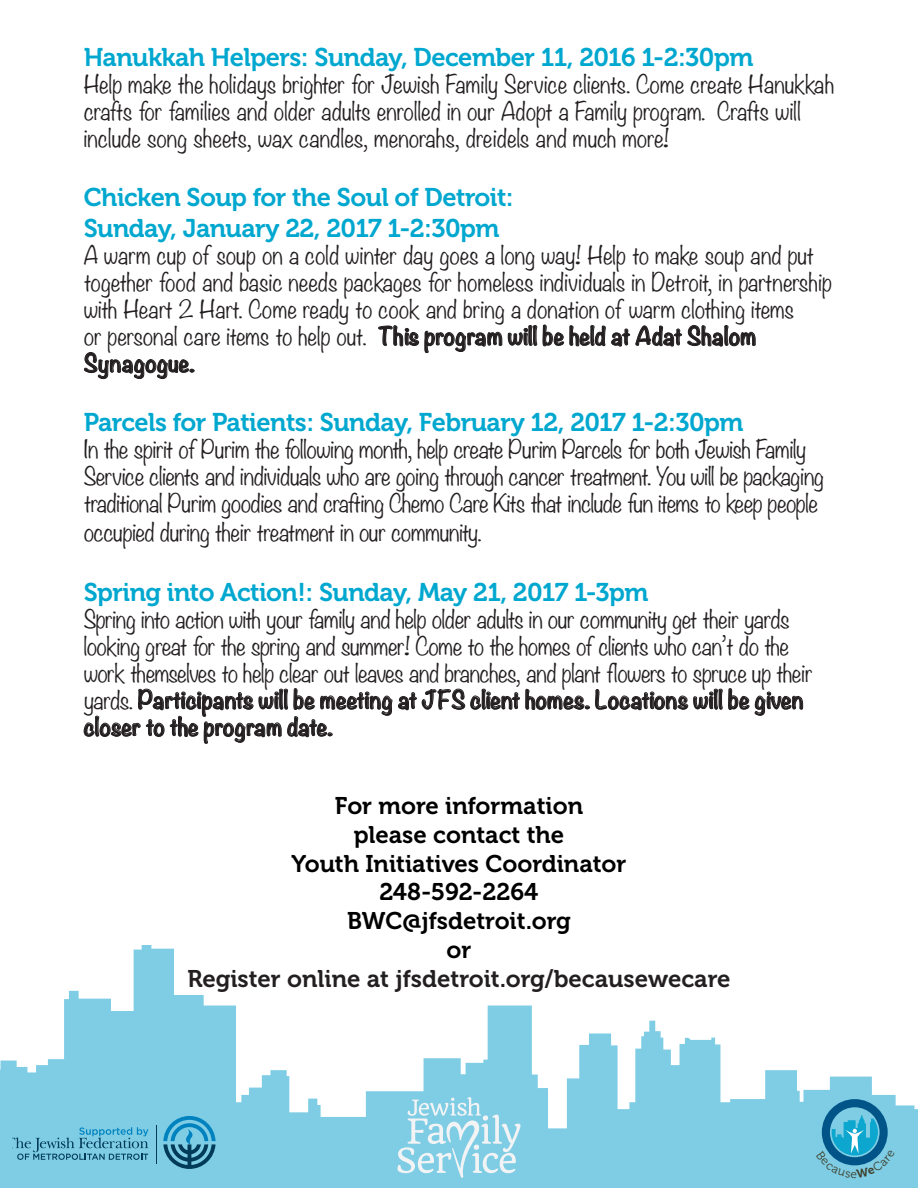
<style>
.page{position:relative;width:918px;height:1188px;background:#fff}
.page>*{position:absolute;margin:0;border:0;box-sizing:border-box;transform-origin:0 0}
.t1{font:25.5px/30.6px "Museo 700";letter-spacing:-.02em;color:#00a7cf}
.t2{font:24px/28.8px "Museo 700";color:#000;text-align:center}
.t3{font:24px "Museo 700";color:#231f20}
.t4{font:300 22.5px/27px "Noteworthy";letter-spacing:-.02em;color:#231f20}
.t5{font:300 22.5px/27px "Noteworthy";color:#231f20}
.s1{font-weight:700}
</style>
<div class="page">
<svg style="left:0;top:945px;width:918px;height:243px"></svg>
<svg style="left:378px;top:324px;width:378px;height:29px"></svg>
<svg style="left:84px;top:352px;width:111px;height:27px"></svg>
<svg style="left:83px;top:688px;width:720px;height:56px"></svg>
<svg style="left:397px;top:1097px;width:124px;height:82px"></svg>
<svg style="left:163px;top:1116px;width:53px;height:53px;background:#4a9dbe"></svg>
<hr style="left:156px;top:1126px;width:1px;height:38px;background:#023b5a">
<svg style="left:13px;top:1127px;width:135px;height:33px;background:#65b3ce"></svg>
<svg style="left:816px;top:1099px;width:79px;height:79px;background:#50abcb"></svg>
<p class="t1" style="left:84px;top:42px;width:671px">Hanukkah Helpers: Sunday, December 11, 2016 1-2:30pm</p>
<p class="t5" style="left:84px;top:70px;width:752px">Help make the holidays brighter for Jewish Family Service clients. Come create Hanukkah crafts for families and older adults enrolled in our Adopt a Family program. Crafts will include song sheets, wax candles, menorahs, dreidels and much more!</p>
<p class="t1" style="left:84px;top:183px;width:432px">Chicken Soup for the Soul of Detroit:<br>Sunday, January 22, 2017 1-2:30pm</p>
<p class="t5" style="left:84px;top:241px;width:750px">A warm cup of soup on a cold winter day goes a long way! Help to make soup and put together food and basic needs packages for homeless individuals in Detroit, in partnership with Heart 2 Hart. Come ready to cook and bring a donation of warm clothing items<br>or personal care items to help out. <span class="s1">This program will be held at Adat Shalom Synagogue.</span></p>
<p class="t1" style="left:84px;top:408px;width:661px">Parcels for Patients: Sunday, February 12, 2017 1-2:30pm</p>
<p class="t4" style="left:84px;top:435px;width:742px;line-height:27.6px">In the spirit of Purim the following month, help create Purim Parcels for both Jewish Family Service clients and individuals who are going through cancer treatment. You will be packaging traditional Purim goodies and crafting Chemo Care Kits that include fun items to keep people occupied during their treatment in our community.</p>
<p class="t1" style="left:84px;top:577px;width:566px">Spring into Action!: Sunday, May 21, 2017 1-3pm</p>
<p class="t4" style="left:84px;top:605px;width:730px">Spring into action with your family and help older adults in our community get their yards looking great for the spring and summer! Come to the homes of clients who can’t do the work themselves to help clear out leaves and branches, and plant flowers to spruce up their yards. <span class="s1">Participants will be meeting at JFS client homes. Locations will be given closer to the program date.</span></p>
<p class="t2" style="left:292px;top:792px;width:336px">For more information<br>please contact the<br>Youth Initiatives Coordinator<br>248-592-2264<br>BWC@jfsdetroit.org<br>or</p>
<p class="t3" style="left:187px;top:965px;width:545px">Register online at jfsdetroit.org/becausewecare</p>
</div>
